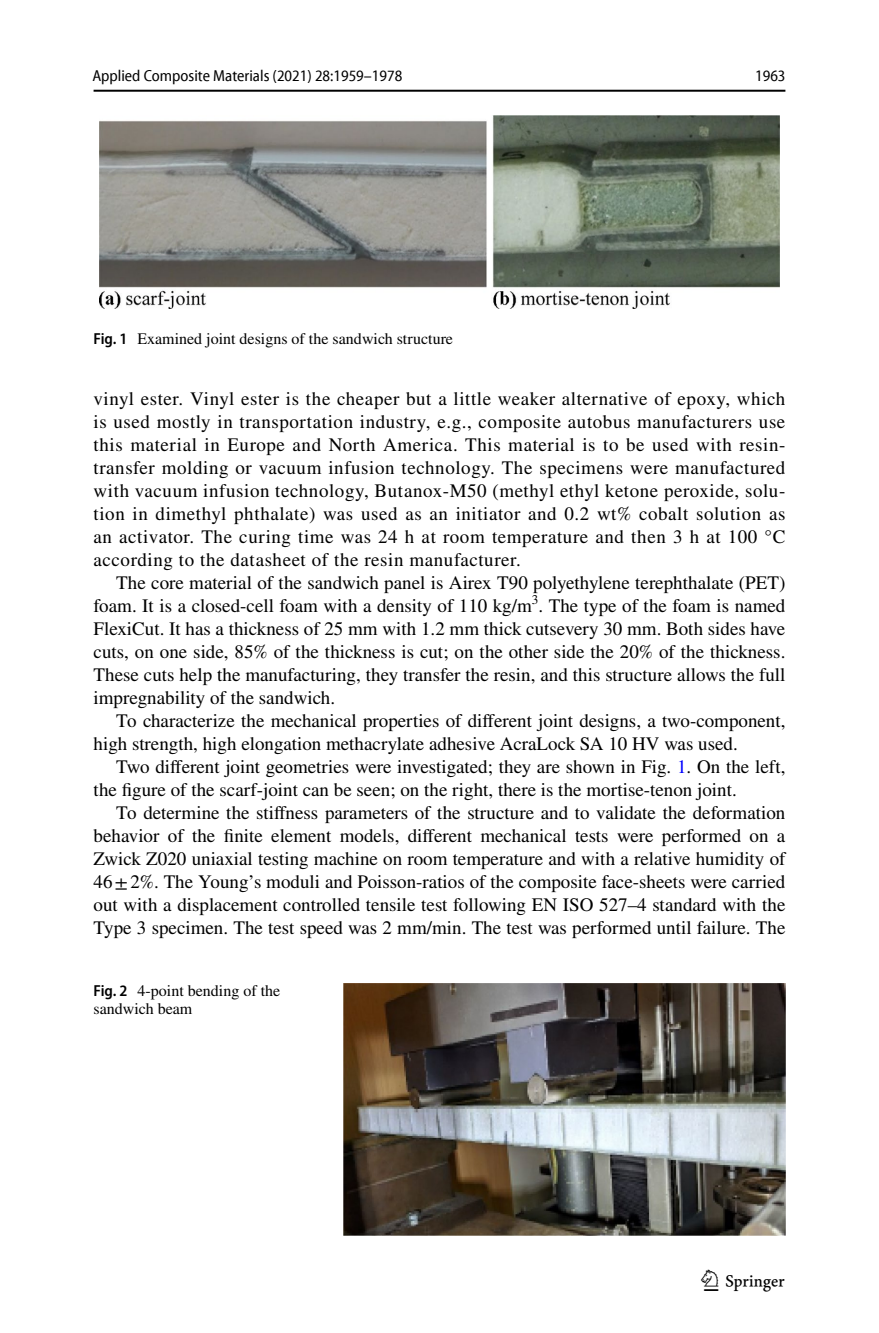
<style>
.page{position:relative;width:879px;height:1333px;background:#fff}
.page>*{position:absolute;margin:0;border:0;box-sizing:border-box;transform-origin:0 0}
.t1{font:30px "Springnew Regular 5";color:#000}
.t2{font:19px/23px "STIX";color:#000;text-align:justify}
.t3{font:16px/18.4px "STIX";color:#000}
.t4{font:semi-condensed 16px "Myriad Pro Unic";color:#000}
.s1{font-family:"Myriad Pro";font-weight:600;font-stretch:semi-condensed}
.s2{color:#00f}
</style>
<div class="page">
<hr style="left:94px;top:90px;width:691px;height:2px;background:#000">
<img style="left:99px;top:116px;width:680px;height:193px">
<img style="left:343px;top:983px;width:442px;height:252px">
<p class="t4" style="left:92px;top:63px;width:311px">Applied Composite Materials (2021) 28:1959–1978</p>
<p class="t4" style="left:755px;top:63px;width:32px">1963</p>
<p class="t3" style="left:94px;top:328px;width:361px"><span class="s1">Fig. 1</span> Examined joint designs of the sandwich structure</p>
<p class="t2" style="left:94px;top:386px;width:693px">vinyl ester. Vinyl ester is the cheaper but a little weaker alternative of epoxy, which is used mostly in transportation industry, e.g., composite autobus manufacturers use this material in Europe and North America. This material is to be used with resin&shy;transfer molding or vacuum infusion technology. The specimens were manufactured with vacuum infusion technology, Butanox-M50 (methyl ethyl ketone peroxide, solu&shy;tion in dimethyl phthalate) was used as an initiator and 0.2 wt% cobalt solution as an activator. The curing time was 24 h at room temperature and then 3 h at 100 °C according to the datasheet of the resin manufacturer.</p>
<p class="t2" style="left:94px;top:570px;width:693px;text-indent:23px">The core material of the sandwich panel is Airex T90 polyethylene terephthalate (PET) foam. It is a closed-cell foam with a density of 110 kg/m<sup>3</sup>. The type of the foam is named FlexiCut. It has a thickness of 25 mm with 1.2 mm thick cutsevery 30 mm. Both sides have cuts, on one side, 85% of the thickness is cut; on the other side the 20% of the thickness.<br>These cuts help the manufacturing, they transfer the resin, and this structure allows the full impregnability of the sandwich.</p>
<p class="t2" style="left:94px;top:708px;width:693px;text-indent:23px">To characterize the mechanical properties of different joint designs, a two-component, high strength, high elongation methacrylate adhesive AcraLock SA 10 HV was used.</p>
<p class="t2" style="left:94px;top:754px;width:693px;text-indent:23px">Two different joint geometries were investigated; they are shown in Fig. <span class="s2">1</span>. On the left, the figure of the scarf-joint can be seen; on the right, there is the mortise-tenon joint.</p>
<p class="t2" style="left:94px;top:800px;width:693px;text-indent:23px">To determine the stiffness parameters of the structure and to validate the deformation behavior of the finite element models, different mechanical tests were performed on a Zwick Z020 uniaxial testing machine on room temperature and with a relative humidity of 46 ± 2%. The Young’s moduli and Poisson-ratios of the composite face-sheets were carried out with a displacement controlled tensile test following EN ISO 527–4 standard with the Type 3 specimen. The test speed was 2 mm/min. The test was performed until failure. The</p>
<p class="t3" style="left:94px;top:980px;width:188px"><span class="s1">Fig. 2</span> 4-point bending of the sandwich beam</p>
<h1 class="t1" style="left:704px;top:1269px;width:83px">1 3</h1>
</div>
